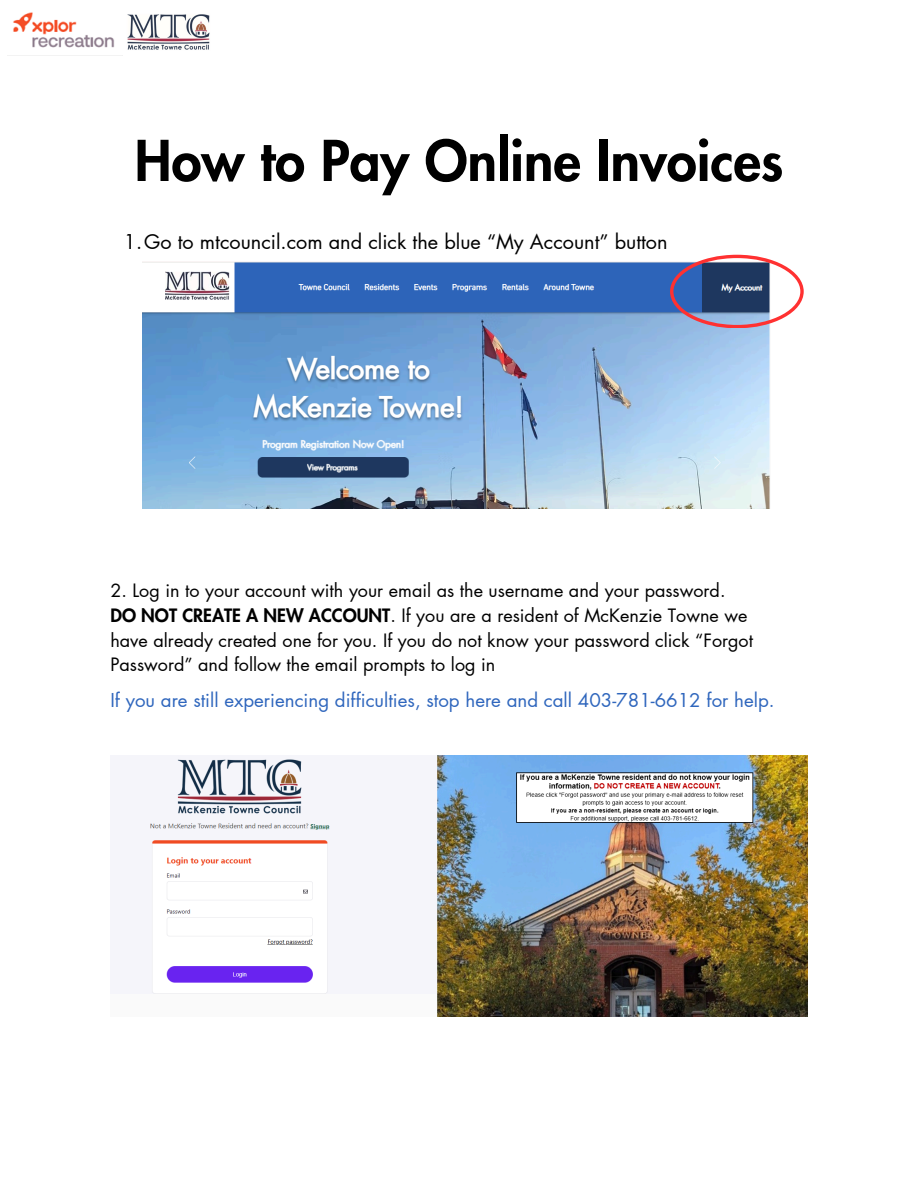
<style>
.page{position:relative;width:918px;height:1188px;background:#fff}
.page>*{position:absolute;margin:0;border:0;box-sizing:border-box;transform-origin:0 0}
.t1{font:800 54.75px "Futura LT Pro";color:#000}
.t2{font:19.95px "Futura LT Pro";color:#000}
.t3{font:18.75px "Futura LT Pro";color:#2f66bd}
.t4{font:18px/24.8px "Futura LT Pro";color:#000}
.s1{font-weight:800}
</style>
<div class="page">
<img style="left:150px;top:756px;width:658px;height:261px">
<img style="left:7px;top:12px;width:116px;height:44px">
<img style="left:127px;top:14px;width:83px;height:36px">
<img style="left:143px;top:262px;width:627px;height:246px">
<svg style="left:670px;top:255px;width:134px;height:73px"></svg>
<p class="t1" style="left:135px;top:136px;width:650px">How to Pay Online Invoices</p>
<p class="t2" style="left:124px;top:233px;width:545px">1.Go to mtcouncil.com and click the blue “My Account” button</p>
<p class="t4" style="left:110px;top:579px;width:617px">2. Log in to your account with your email as the username and your password.</p>
<p class="t4" style="left:110px;top:604px;width:644px"><span class="s1">DO NOT CREATE A NEW ACCOUNT</span>. If you are a resident of McKenzie Towne we have already created one for you. If you do not know your password click “Forgot<br>Password” and follow the email prompts to log in</p>
<p class="t3" style="left:110px;top:692px;width:666px">If you are still experiencing difficulties, stop here and call 403-781-6612 for help.</p>
</div>
